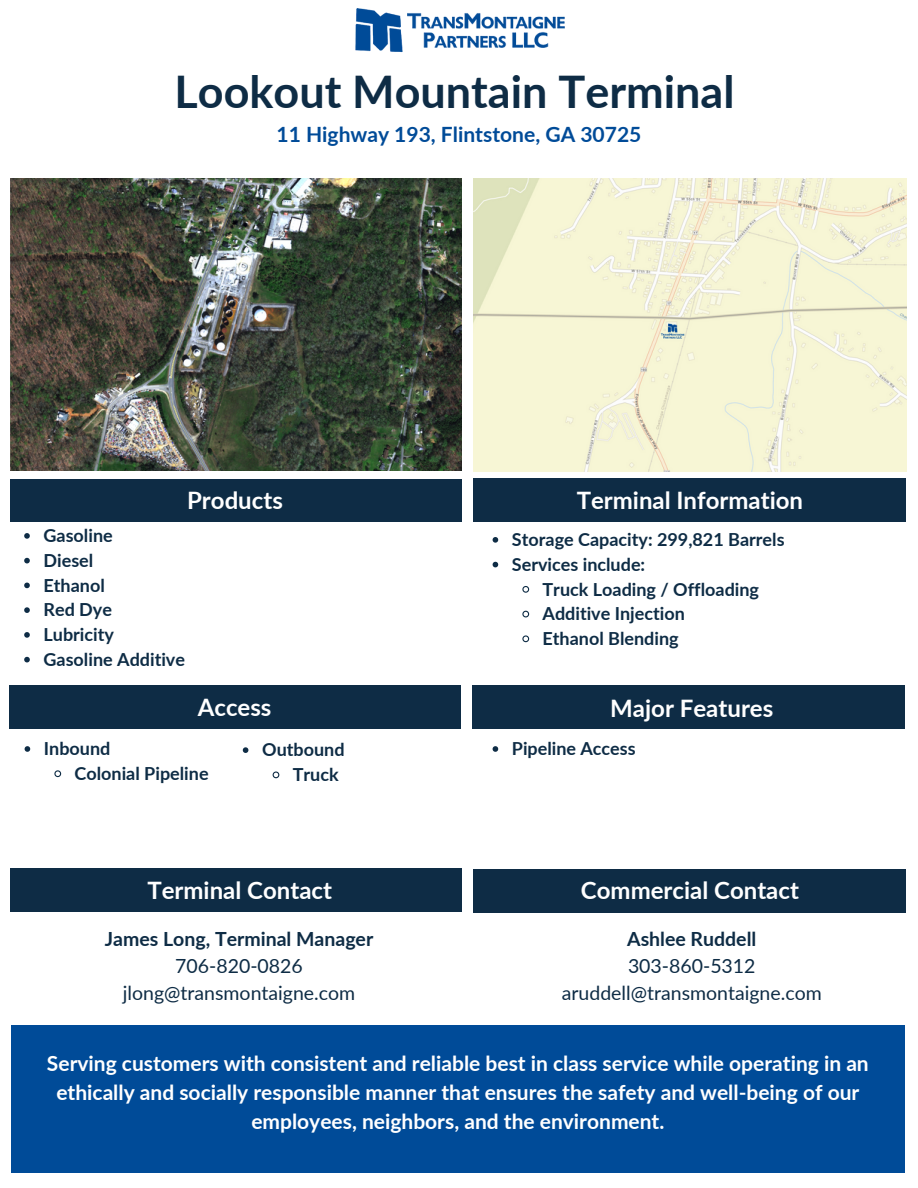
<style>
.page{position:relative;width:918px;height:1188px;background:#fff}
.page>*{position:absolute;margin:0;border:0;box-sizing:border-box;transform-origin:0 0}
.t1{font:700 45px "Lato";color:#0e2c45}
.t2{font:700 24px "Lato";color:#fff}
.t3{font:700 21px/29.2px "Lato";color:#fff;text-align:center}
.t4{font:700 21px "Lato";color:#004b98}
.t5{font:19.5px "Lato";color:#0e2c45}
.t6{font:700 19.5px "Lato";color:#0e2c45}
.t7{font:700 18px "Lato";color:#0e2c45}
</style>
<div class="page">
<img style="left:10px;top:178px;width:452px;height:293px">
<img style="left:474px;top:179px;width:433px;height:292px">
<img style="left:408px;top:13px;width:156px;height:35px">
<img style="left:355px;top:8px;width:48px;height:44px">
<div style="left:474px;top:479px;width:432px;height:43px;background:#0e2c45"></div>
<div style="left:10px;top:479px;width:452px;height:43px;background:#0e2c45"></div>
<div style="left:474px;top:869px;width:432px;height:43px;background:#0e2c45"></div>
<div style="left:11px;top:1025px;width:894px;height:148px;background:#004b98"></div>
<div style="left:10px;top:868px;width:452px;height:43px;background:#0e2c45"></div>
<svg style="left:24px;top:533px;width:6px;height:6px"></svg>
<svg style="left:24px;top:558px;width:6px;height:5px"></svg>
<svg style="left:24px;top:583px;width:6px;height:5px"></svg>
<svg style="left:24px;top:607px;width:6px;height:6px"></svg>
<svg style="left:24px;top:632px;width:6px;height:6px"></svg>
<svg style="left:24px;top:657px;width:6px;height:5px"></svg>
<svg style="left:493px;top:537px;width:5px;height:6px"></svg>
<svg style="left:493px;top:562px;width:5px;height:5px"></svg>
<svg style="left:522px;top:586px;width:8px;height:7px"></svg>
<svg style="left:522px;top:610px;width:8px;height:8px"></svg>
<svg style="left:522px;top:635px;width:8px;height:8px"></svg>
<div style="left:472px;top:686px;width:433px;height:43px;background:#0e2c45"></div>
<div style="left:9px;top:686px;width:451px;height:43px;background:#0e2c45"></div>
<svg style="left:25px;top:746px;width:5px;height:6px"></svg>
<svg style="left:54px;top:770px;width:8px;height:8px"></svg>
<svg style="left:493px;top:746px;width:5px;height:6px"></svg>
<svg style="left:243px;top:747px;width:5px;height:6px"></svg>
<svg style="left:272px;top:771px;width:8px;height:8px"></svg>
<p class="t1" style="left:175px;top:64px;width:561px">Lookout Mountain Terminal</p>
<p class="t4" style="left:276px;top:121px;width:366px">11 Highway 193, Flintstone, GA 30725</p>
<p class="t2" style="left:187px;top:486px;width:97px">Products</p>
<p class="t2" style="left:577px;top:486px;width:228px">Terminal Information</p>
<p class="t7" style="left:44px;top:524px;width:71px">Gasoline</p>
<p class="t7" style="left:44px;top:549px;width:51px">Diesel</p>
<p class="t7" style="left:44px;top:574px;width:63px">Ethanol</p>
<p class="t7" style="left:44px;top:599px;width:70px">Red Dye</p>
<p class="t7" style="left:44px;top:623px;width:72px">Lubricity</p>
<p class="t7" style="left:44px;top:648px;width:143px">Gasoline Additive</p>
<p class="t2" style="left:198px;top:692px;width:75px">Access</p>
<p class="t7" style="left:262px;top:739px;width:84px">Outbound</p>
<p class="t7" style="left:293px;top:763px;width:47px">Truck</p>
<p class="t7" style="left:44px;top:737px;width:68px">Inbound</p>
<p class="t7" style="left:75px;top:762px;width:136px">Colonial Pipeline</p>
<p class="t2" style="left:147px;top:875px;width:186px">Terminal Contact</p>
<p class="t6" style="left:105px;top:926px;width:270px">James Long, Terminal Manager</p>
<p class="t5" style="left:175px;top:953px;width:129px">706-820-0826</p>
<p class="t5" style="left:123px;top:980px;width:234px">jlong@transmontaigne.com</p>
<p class="t7" style="left:512px;top:528px;width:274px">Storage Capacity: 299,821 Barrels</p>
<p class="t7" style="left:512px;top:553px;width:135px">Services include:</p>
<p class="t7" style="left:543px;top:578px;width:218px">Truck Loading / Offloading</p>
<p class="t7" style="left:543px;top:603px;width:144px">Additive Injection</p>
<p class="t7" style="left:543px;top:627px;width:138px">Ethanol Blending</p>
<p class="t2" style="left:610px;top:693px;width:165px">Major Features</p>
<p class="t7" style="left:512px;top:737px;width:125px">Pipeline Access</p>
<p class="t2" style="left:581px;top:876px;width:220px">Commercial Contact</p>
<p class="t6" style="left:627px;top:926px;width:131px">Ashlee Ruddell</p>
<p class="t5" style="left:628px;top:953px;width:129px">303-860-5312</p>
<p class="t5" style="left:562px;top:980px;width:261px">aruddell@transmontaigne.com</p>
<p class="t3" style="left:47px;top:1048px;width:823px">Serving customers with consistent and reliable best in class service while operating in an ethically and socially responsible manner that ensures the safety and well-being of our employees, neighbors, and the environment.</p>
</div>
